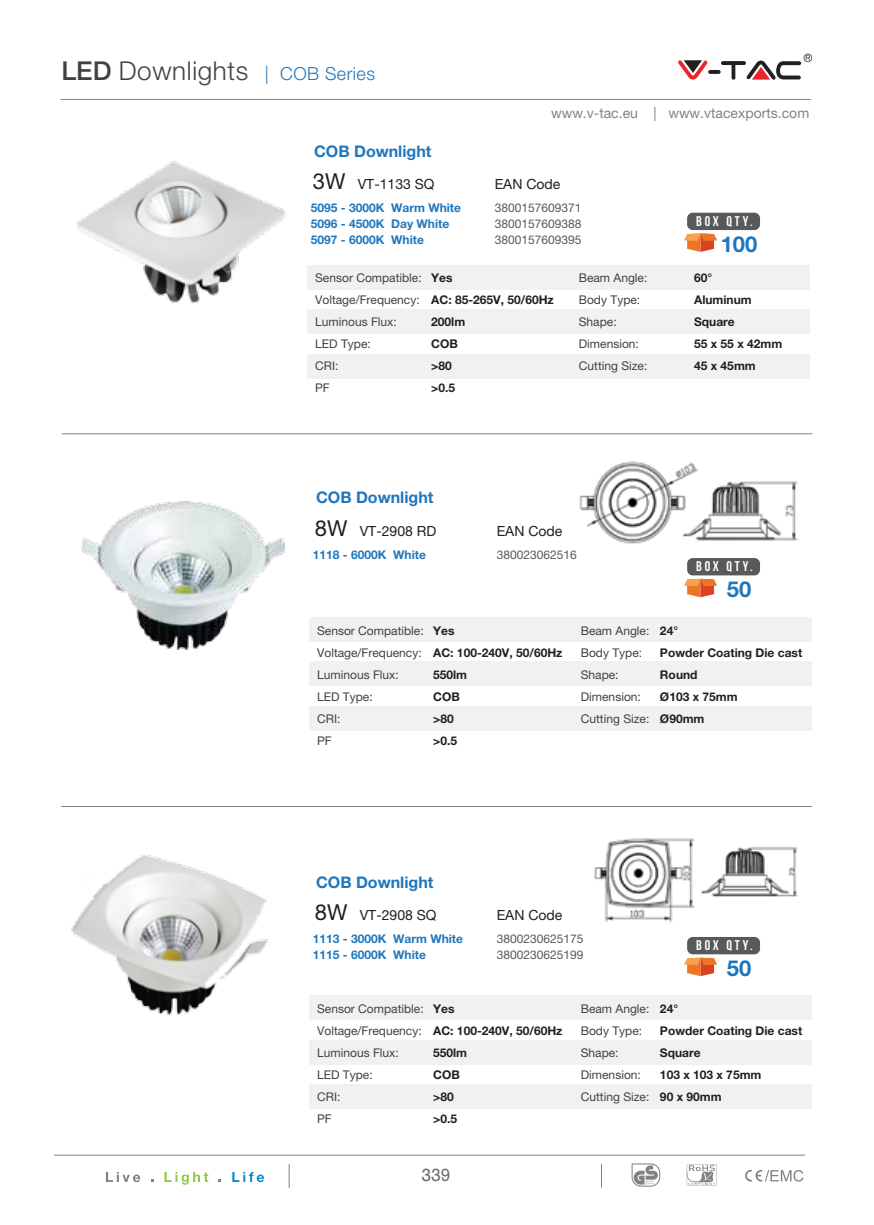
<style>
.page{position:relative;width:874px;height:1225px;background:#fff}
.page>*{position:absolute;margin:0;border:0;box-sizing:border-box;transform-origin:0 0}
.t1{font:300 26px "Helvetica Neue LT Pro";letter-spacing:.025em;color:#414042}
.t2{font:700 22px "Helvetica Neue LT Pro";color:#2076bc}
.t3{font:18px "Rockwell";color:#6d6e71}
.t4{font:700 16px "Helvetica Neue LT Pro";color:#2076bc}
.t5{font:14px "Helvetica Neue LT Pro";color:#231f20}
.t6{font:14px "Helvetica Neue LT Pro";color:#808285}
.t7{font:700 14px "Bebas Neue";letter-spacing:.2em;color:#fff}
.t8{font:12px/22px "Helvetica Neue LT Pro";color:#414042}
.t9{font:700 12px/22px "Helvetica Neue LT Pro";color:#231f20}
.t10{font:700 12px/16px "Helvetica Neue LT Pro";color:#2076bc}
.t11{font:12px/16px "Helvetica Neue LT Pro";color:#58595b;text-align:justify}
.s1{font-weight:500}
.s2{font-size:18px;color:#2076bc}
.s3{font-size:22px}
</style>
<div class="page">
<hr style="left:62px;top:433px;width:750px;height:1px;background:#808285">
<div style="left:307px;top:265px;width:502px;height:24px;background:#f1f1f2"></div>
<div style="left:307px;top:309px;width:502px;height:25px;background:#f1f1f2"></div>
<div style="left:307px;top:354px;width:502px;height:24px;background:#f1f1f2"></div>
<img style="left:76px;top:161px;width:241px;height:143px">
<div style="left:309px;top:617px;width:502px;height:24px;background:#f1f1f2"></div>
<div style="left:309px;top:662px;width:502px;height:24px;background:#f1f1f2"></div>
<div style="left:309px;top:706px;width:502px;height:24px;background:#f1f1f2"></div>
<img style="left:81px;top:502px;width:203px;height:147px">
<img style="left:579px;top:461px;width:219px;height:100px">
<img style="left:594px;top:838px;width:204px;height:85px">
<div style="left:309px;top:995px;width:502px;height:25px;background:#f1f1f2"></div>
<div style="left:309px;top:1040px;width:502px;height:24px;background:#f1f1f2"></div>
<div style="left:309px;top:1084px;width:502px;height:24px;background:#f1f1f2"></div>
<img style="left:71px;top:854px;width:197px;height:161px">
<hr style="left:61px;top:806px;width:750px;height:1px;background:#808285">
<svg style="left:684px;top:233px;width:32px;height:19px"></svg>
<div style="left:686px;top:213px;width:73px;height:17px;background:#58595b;border-radius:6px"></div>
<svg style="left:684px;top:579px;width:32px;height:18px"></svg>
<div style="left:686px;top:558px;width:73px;height:17px;background:#58595b;border-radius:6px"></div>
<svg style="left:684px;top:957px;width:32px;height:19px"></svg>
<div style="left:686px;top:937px;width:73px;height:17px;background:#58595b;border-radius:6px"></div>
<svg style="left:686px;top:1164px;width:30px;height:21px"></svg>
<svg style="left:631px;top:1163px;width:28px;height:23px"></svg>
<svg style="left:745px;top:1169px;width:58px;height:12px"></svg>
<svg style="left:106px;top:1172px;width:34px;height:10px"></svg>
<svg style="left:164px;top:1172px;width:44px;height:12px"></svg>
<svg style="left:232px;top:1172px;width:32px;height:10px"></svg>
<svg style="left:289px;top:1164px;width:1px;height:24px"></svg>
<svg style="left:601px;top:1163px;width:1px;height:24px"></svg>
<hr style="left:54px;top:1154px;width:750px;height:1px;background:#808285">
<hr style="left:60px;top:99px;width:750px;height:1px;background:#808285">
<svg style="left:707px;top:70px;width:13px;height:4px"></svg>
<svg style="left:720px;top:61px;width:25px;height:4px"></svg>
<svg style="left:731px;top:62px;width:4px;height:18px"></svg>
<svg style="left:678px;top:60px;width:29px;height:20px"></svg>
<svg style="left:746px;top:54px;width:65px;height:26px"></svg>
<h1 class="t1" style="left:61px;top:55px;width:315px"><span class="s1">LED</span> Downlights <span class="s2">| COB Series</span></h1>
<h3 class="t4" style="left:314px;top:141px;width:119px">COB Downlight</h3>
<p class="t6" style="left:551px;top:105px;width:259px">www.v-tac.eu | www.vtacexports.com</p>
<p class="t5" style="left:313px;top:176px;width:123px"><span class="s3">3W</span> VT-1133 SQ</p>
<p class="t5" style="left:494px;top:176px;width:67px">EAN Code</p>
<p class="t10" style="left:311px;top:200px;width:152px">5095 - 3000K Warm White<br>5096 - 4500K Day White<br>5097 - 6000K White</p>
<p class="t11" style="left:494px;top:200px;width:88px">3800157609371<br>3800157609388<br>3800157609395</p>
<p class="t7" style="left:695px;top:213px;width:58px">BOX QTY.</p>
<h2 class="t2" style="left:720px;top:230px;width:38px">100</h2>
<p class="t8" style="left:315px;top:267px;width:108px">Sensor Compatible:<br>Voltage/Frequency:<br>Luminous Flux:<br>LED Type:<br>CRI:<br>PF</p>
<p class="t9" style="left:431px;top:267px;width:124px">Yes<br>AC: 85-265V, 50/60Hz<br>200lm<br>COB<br>&gt;80<br>&gt;0.5</p>
<p class="t8" style="left:578px;top:267px;width:70px">Beam Angle:<br>Body Type:<br>Shape:<br>Dimension:<br>Cutting Size:</p>
<p class="t9" style="left:693px;top:267px;width:90px">60°<br>Aluminum<br>Square<br>55 x 55 x 42mm<br>45 x 45mm</p>
<h3 class="t4" style="left:316px;top:488px;width:119px">COB Downlight</h3>
<p class="t5" style="left:315px;top:522px;width:123px"><span class="s3">8W</span> VT-2908 RD</p>
<p class="t5" style="left:496px;top:522px;width:67px">EAN Code</p>
<p class="t10" style="left:313px;top:546px;width:114px">1118 - 6000K White</p>
<p class="t11" style="left:496px;top:546px;width:88px">3800230625168</p>
<p class="t7" style="left:695px;top:559px;width:58px">BOX QTY.</p>
<h2 class="t2" style="left:726px;top:576px;width:26px">50</h2>
<p class="t8" style="left:317px;top:619px;width:108px">Sensor Compatible:<br>Voltage/Frequency:<br>Luminous Flux:<br>LED Type:<br>CRI:<br>PF</p>
<p class="t9" style="left:433px;top:619px;width:131px">Yes<br>AC: 100-240V, 50/60Hz<br>550lm<br>COB<br>&gt;80<br>&gt;0.5</p>
<p class="t8" style="left:580px;top:619px;width:70px">Beam Angle:<br>Body Type:<br>Shape:<br>Dimension:<br>Cutting Size:</p>
<p class="t9" style="left:659px;top:619px;width:144px">24°<br>Powder Coating Die cast<br>Round<br>Ø103 x 75mm<br>Ø90mm</p>
<h3 class="t4" style="left:316px;top:872px;width:119px">COB Downlight</h3>
<p class="t5" style="left:315px;top:906px;width:123px"><span class="s3">8W</span> VT-2908 SQ</p>
<p class="t5" style="left:496px;top:906px;width:67px">EAN Code</p>
<p class="t10" style="left:313px;top:930px;width:152px">1113 - 3000K Warm White<br>1115 - 6000K White</p>
<p class="t11" style="left:496px;top:930px;width:88px">3800230625175<br>3800230625199</p>
<p class="t7" style="left:695px;top:937px;width:58px">BOX QTY.</p>
<h2 class="t2" style="left:726px;top:954px;width:26px">50</h2>
<p class="t8" style="left:317px;top:997px;width:108px">Sensor Compatible:<br>Voltage/Frequency:<br>Luminous Flux:<br>LED Type:<br>CRI:<br>PF</p>
<p class="t9" style="left:433px;top:997px;width:131px">Yes<br>AC: 100-240V, 50/60Hz<br>550lm<br>COB<br>&gt;80<br>&gt;0.5</p>
<p class="t8" style="left:580px;top:997px;width:70px">Beam Angle:<br>Body Type:<br>Shape:<br>Dimension:<br>Cutting Size:</p>
<p class="t9" style="left:659px;top:997px;width:144px">24°<br>Powder Coating Die cast<br>Square<br>103 x 103 x 75mm<br>90 x 90mm</p>
<h3 class="t3" style="left:421px;top:1164px;width:31px">339</h3>
</div>
